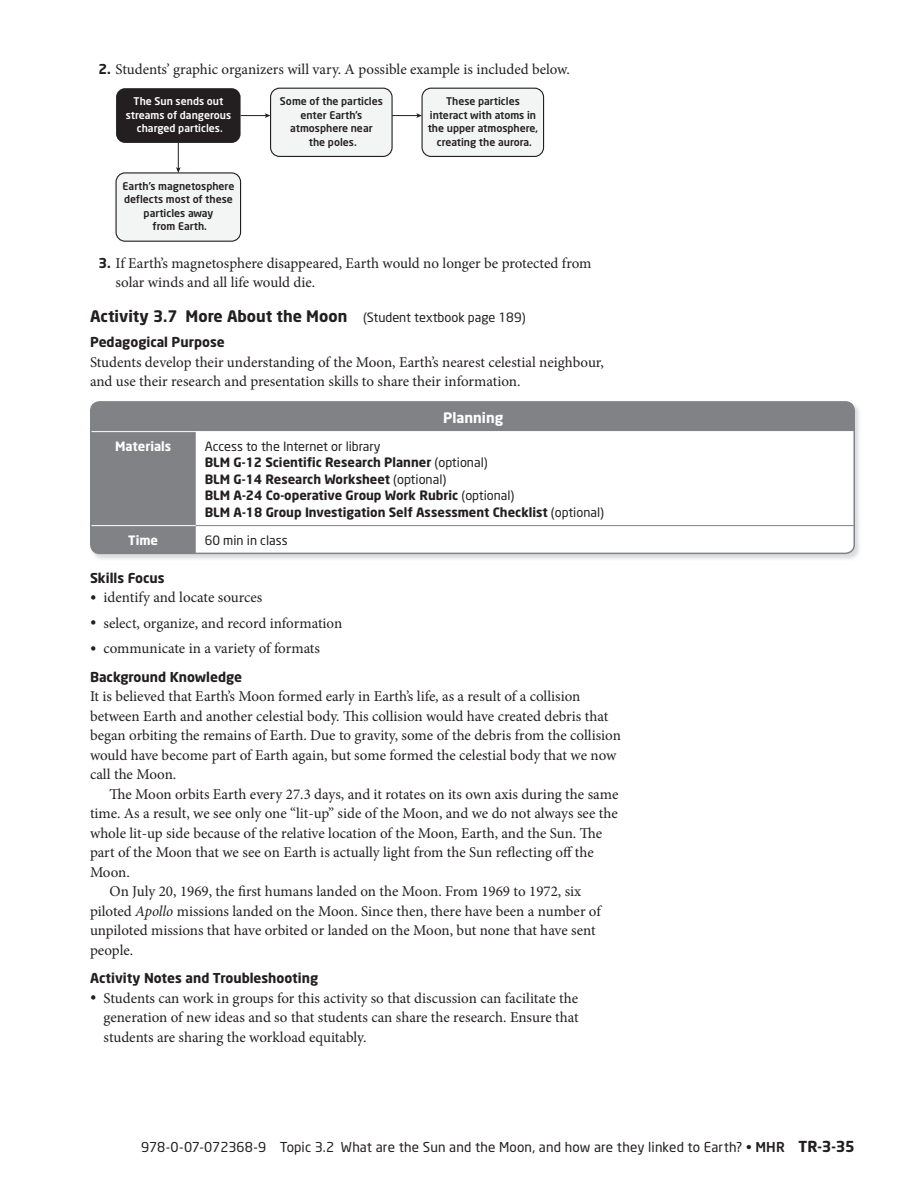
<style>
.page{position:relative;width:918px;height:1188px;background:#fff}
.page>*{position:absolute;margin:0;border:0;box-sizing:border-box;transform-origin:0 0}
.t1{font:700 15.75px "Neo Sans";color:#231f20}
.t2{font:15px/19.5px "Minion Pro";color:#231f20}
.t3{font:700 14.25px "Neo Sans";color:#fff}
.t4{font:13.5px "Neo Sans";letter-spacing:.01em;color:#231f20}
.t5{font:700 13.5px "Neo Sans";color:#231f20}
.t6{font:700 12.75px/16.5px "Neo Sans";color:#231f20}
.t7{font:700 12.75px "Neo Sans";color:#fff}
.t8{font:12.75px "Neo Sans";color:#231f20}
.t9{font:500 10.5px/13.5px "Neo Sans";color:#231f20;text-align:center}
.t10{font:500 10.5px/13.5px "Neo Sans";color:#fff;text-align:center}
.s1{font-family:"Neo Sans";font-weight:700;font-size:13.5px}
.s2{font-weight:400;font-size:12.75px}
.s3{font-weight:400}
.s4{font-size:16.5px}
.s5{font-style:italic}
.s6{font-weight:500}
.s7{font-weight:700;font-size:15px}
</style>
<div class="page">
<div style="left:116px;top:88px;width:125px;height:55px;background:#231f20;border-radius:9px"></div>
<svg style="left:176px;top:143px;width:5px;height:29px"></svg>
<svg style="left:241px;top:113px;width:29px;height:5px"></svg>
<svg style="left:393px;top:113px;width:29px;height:5px"></svg>
<div style="left:271px;top:88px;width:121px;height:68px;background:#f3f4f4;border-radius:9px"></div>
<div style="left:270px;top:88px;width:123px;height:69px;border:1px solid #231f20;border-radius:9px"></div>
<div style="left:116px;top:173px;width:125px;height:68px;background:#f3f4f4;border-radius:9px"></div>
<div style="left:116px;top:172px;width:125px;height:70px;border:1px solid #231f20;border-radius:9px"></div>
<div style="left:422px;top:88px;width:122px;height:68px;background:#f3f4f4;border-radius:9px"></div>
<div style="left:422px;top:88px;width:122px;height:69px;border:1px solid #231f20;border-radius:9px"></div>
<img style="left:90px;top:401px;width:769px;height:158px">
<svg style="left:91px;top:402px;width:763px;height:151px"></svg>
<hr style="left:91px;top:525px;width:105px;height:1px;background:#fff">
<hr style="left:91px;top:431px;width:105px;height:1px;background:#fff">
<hr style="left:196px;top:431px;width:658px;height:1px;background:#fff">
<hr style="left:196px;top:525px;width:658px;height:1px;background:#808285">
<div style="left:90px;top:401px;width:765px;height:153px;border:2px solid #808285;border-radius:9px"></div>
<p class="t2" style="left:99px;top:61px;width:473px"><span class="s1">2.</span> Students’ graphic organizers will vary. A possible example is included below.</p>
<p class="t10" style="left:126px;top:95px;width:107px">The Sun sends out streams of dangerous charged particles.</p>
<p class="t9" style="left:280px;top:95px;width:105px">Some of the particles enter Earth’s atmosphere near<br>the poles.</p>
<p class="t9" style="left:123px;top:180px;width:113px">Earth’s magnetosphere deflects most of these particles away<br>from Earth.</p>
<p class="t9" style="left:428px;top:95px;width:112px">These particles interact with atoms in the upper atmosphere, creating the aurora.</p>
<p class="t2" style="left:116px;top:254px;width:477px;text-indent:-17px"><span class="s1">3.</span> If Earth’s magnetosphere disappeared, Earth would no longer be protected from solar winds and all life would die.</p>
<p class="t1" style="left:90px;top:309px;width:437px">Activity 3.7 More About the Moon <span class="s2">(Student textbook page 189)</span></p>
<p class="t5" style="left:90px;top:337px;width:136px">Pedagogical Purpose</p>
<p class="t2" style="left:90px;top:353px;width:516px">Students develop their understanding of the Moon, Earth’s nearest celestial neighbour, and use their research and presentation skills to share their information.</p>
<p class="t3" style="left:443px;top:412px;width:62px">Planning</p>
<p class="t7" style="left:115px;top:441px;width:58px">Materials</p>
<p class="t6" style="left:205px;top:439px;width:401px"><span class="s3">Access to the Internet or library<br></span>BLM G-12 Scientific Research Planner <span class="s3">(optional)<br></span>BLM G-14 Research Worksheet <span class="s3">(optional)<br></span>BLM A-24 Co-operative Group Work Rubric <span class="s3">(optional)<br></span>BLM A-18 Group Investigation Self Assessment Checklist <span class="s3">(optional)</span></p>
<p class="t7" style="left:128px;top:535px;width:31px">Time</p>
<p class="t8" style="left:205px;top:535px;width:84px">60 min in class</p>
<p class="t5" style="left:90px;top:572px;width:76px">Skills Focus</p>
<p class="t2" style="left:90px;top:589px;width:174px"><span class="s4">•</span> identify and locate sources</p>
<p class="t2" style="left:90px;top:614px;width:254px"><span class="s4">•</span> select, organize, and record information</p>
<p class="t2" style="left:90px;top:640px;width:232px"><span class="s4">•</span> communicate in a variety of formats</p>
<p class="t5" style="left:90px;top:671px;width:154px">Background Knowledge</p>
<p class="t2" style="left:90px;top:688px;width:532px">It is believed that Earth’s Moon formed early in Earth’s life, as a result of a collision between Earth and another celestial body. This collision would have created debris that began orbiting the remains of Earth. Due to gravity, some of the debris from the collision would have become part of Earth again, but some formed the celestial body that we now call the Moon.</p>
<p class="t2" style="left:110px;top:785px;width:510px">The Moon orbits Earth every 27.3 days, and it rotates on its own axis during the same</p>
<p class="t2" style="left:90px;top:805px;width:529px">time. As a result, we see only one “lit-up” side of the Moon, and we do not always see the</p>
<p class="t2" style="left:90px;top:824px;width:514px">whole lit-up side because of the relative location of the Moon, Earth, and the Sun. The</p>
<p class="t2" style="left:90px;top:844px;width:505px">part of the Moon that we see on Earth is actually light from the Sun reflecting off the</p>
<p class="t2" style="left:90px;top:863px;width:41px">Moon.</p>
<p class="t2" style="left:110px;top:883px;width:473px">On July 20, 1969, the first humans landed on the Moon. From 1969 to 1972, six</p>
<p class="t2" style="left:90px;top:902px;width:512px">piloted <span class="s5">Apollo</span> missions landed on the Moon. Since then, there have been a number of</p>
<p class="t2" style="left:90px;top:922px;width:507px">unpiloted missions that have orbited or landed on the Moon, but none that have sent</p>
<p class="t2" style="left:90px;top:941px;width:45px">people.</p>
<p class="t5" style="left:90px;top:973px;width:230px">Activity Notes and Troubleshooting</p>
<p class="t2" style="left:104px;top:989px;width:477px;text-align:justify;text-indent:-14px"><span class="s4">•</span> Students can work in groups for this activity so that discussion can facilitate the generation of new ideas and so that students can share the research. Ensure that students are sharing the workload equitably.</p>
<p class="t4" style="left:141px;top:1142px;width:715px">978-0-07-072368-9 Topic 3.2 What are the Sun and the Moon, and how are they linked to Earth? • <span class="s6">MHR</span> <span class="s7">TR-3-35</span></p>
</div>
